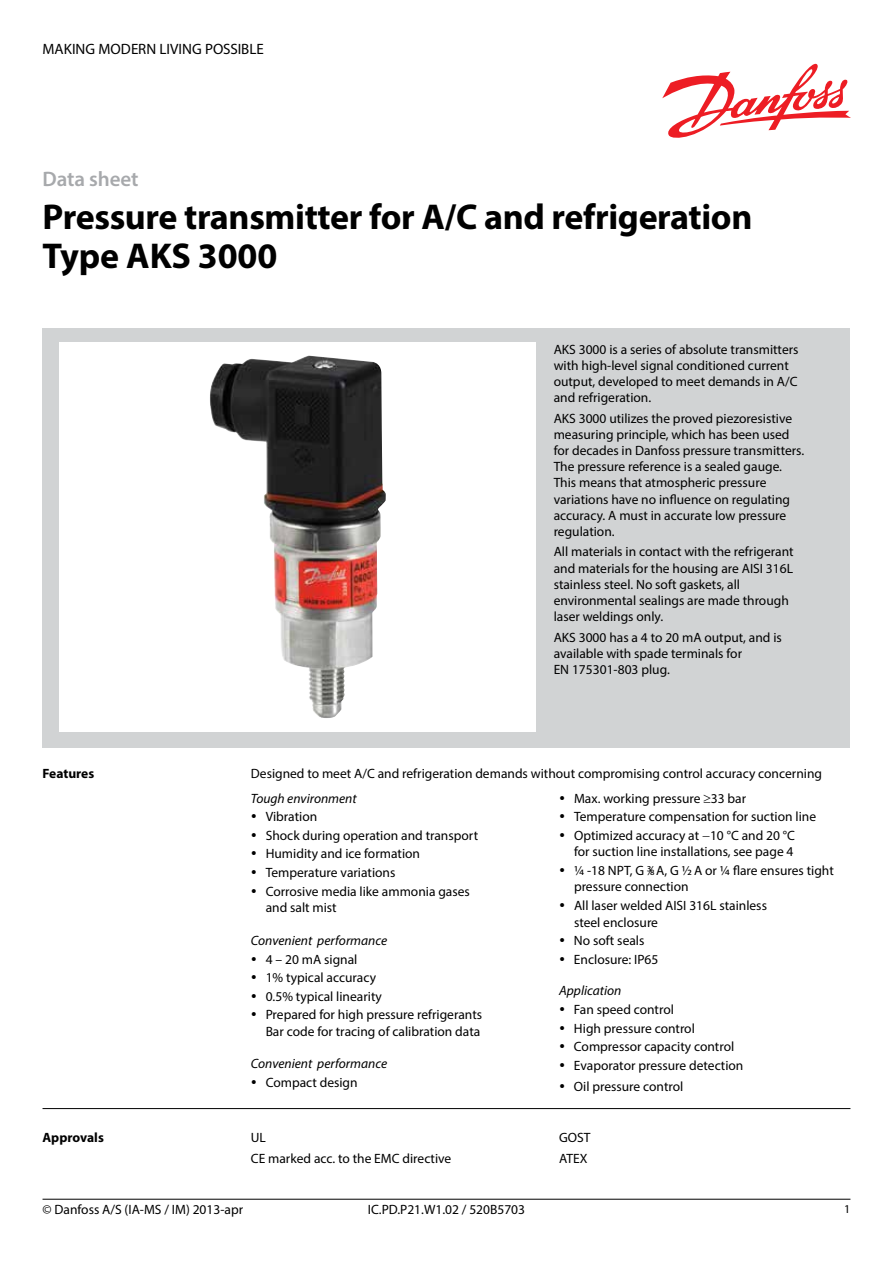
<style>
.page{position:relative;width:893px;height:1263px;background:#fff}
.page>*{position:absolute;margin:0;border:0;box-sizing:border-box;transform-origin:0 0}
.t1{font:700 36px/39px "Myriad Pro";letter-spacing:-.01em;color:#000}
.t2{font:600 21px "Myriad Pro";letter-spacing:-.005em;color:#a7a9ac}
.t3{font:15px "Myriad Pro";color:#000}
.t4{font:13.5px/16.2px "Myriad Pro";color:#000}
.t5{font:italic 13.5px "Myriad Pro";color:#000}
.t6{font:700 13.5px "Myriad Pro";color:#000}
.t7{font:12px "Myriad Pro";color:#000}
</style>
<div class="page">
<svg style="left:662px;top:63px;width:189px;height:75px"></svg>
<hr style="left:43px;top:1199px;width:807px;height:1px;background:#000">
<div style="left:43px;top:328px;width:807px;height:419px;background:#d1d3d4"></div>
<hr style="left:43px;top:1108px;width:807px;height:1px;background:#000">
<div style="left:60px;top:342px;width:476px;height:389px;background:#fff"></div>
<img style="left:210px;top:356px;width:176px;height:362px">
<p class="t3" style="left:43px;top:39px;width:223px">MAKING MODERN LIVING POSSIBLE</p>
<h2 class="t2" style="left:43px;top:165px;width:98px">Data sheet</h2>
<h1 class="t1" style="left:43px;top:196px;width:711px">Pressure transmitter for A/C and refrigeration<br>Type AKS 3000</h1>
<p class="t6" style="left:43px;top:765px;width:53px">Features</p>
<p class="t4" style="left:554px;top:341px;width:246px">AKS 3000 is a series of absolute transmitters with high-level signal conditioned current output, developed to meet demands in A/C and refrigeration.</p>
<p class="t4" style="left:554px;top:410px;width:252px">AKS 3000 utilizes the proved piezoresistive measuring principle, which has been used for decades in Danfoss pressure transmitters.<br>The pressure reference is a sealed gauge.<br>This means that atmospheric pressure variations have no influence on regulating accuracy. A must in accurate low pressure regulation.</p>
<p class="t4" style="left:554px;top:544px;width:241px">All materials in contact with the refrigerant and materials for the housing are AISI 316L stainless steel. No soft gaskets, all environmental sealings are made through laser weldings only.</p>
<p class="t4" style="left:554px;top:629px;width:230px">AKS 3000 has a 4 to 20 mA output, and is available with spade terminals for<br>EN 175301-803 plug.</p>
<p class="t4" style="left:251px;top:765px;width:573px">Designed to meet A/C and refrigeration demands without compromising control accuracy concerning</p>
<p class="t5" style="left:251px;top:790px;width:107px">Tough environment</p>
<p class="t4" style="left:266px;top:807px;width:214px;line-height:18.6px">Vibration<br>Shock during operation and transport<br>Humidity and ice formation<br>Temperature variations<br>Corrosive media like ammonia gases</p>
<p class="t4" style="left:266px;top:899px;width:73px">and salt mist</p>
<p class="t5" style="left:251px;top:932px;width:138px">Convenient performance</p>
<p class="t4" style="left:266px;top:949px;width:218px;line-height:18.6px">4 – 20 mA signal<br>1% typical accuracy<br>0.5% typical linearity<br>Prepared for high pressure refrigerants</p>
<p class="t4" style="left:266px;top:1023px;width:216px">Bar code for tracing of calibration data</p>
<p class="t5" style="left:251px;top:1055px;width:138px">Convenient performance</p>
<p class="t4" style="left:266px;top:1074px;width:93px">Compact design</p>
<p class="t4" style="left:574px;top:788px;width:244px;line-height:18.6px">Max. working pressure ≥33 bar<br>Temperature compensation for suction line<br>Optimized accuracy at −10 °C and 20 °C</p>
<p class="t4" style="left:574px;top:842px;width:261px;line-height:18.6px">for suction line installations, see page 4<br>¼ -18 NPT, G 3⁄8 A, G ½ A or ¼ flare ensures tight</p>
<p class="t4" style="left:574px;top:877px;width:194px;line-height:18.6px">pressure connection<br>All laser welded AISI 316L stainless</p>
<p class="t4" style="left:574px;top:912px;width:86px;line-height:18.6px">steel enclosure<br>No soft seals<br>Enclosure: IP65</p>
<p class="t5" style="left:559px;top:982px;width:64px">Application</p>
<p class="t4" style="left:574px;top:1000px;width:171px;line-height:18.6px">Fan speed control<br>High pressure control<br>Compressor capacity control<br>Evaporator pressure detection</p>
<p class="t4" style="left:574px;top:1078px;width:111px">Oil pressure control</p>
<p class="t6" style="left:43px;top:1129px;width:63px">Approvals</p>
<p class="t4" style="left:251px;top:1127px;width:202px;line-height:20.4px">UL<br>CE marked acc. to the EMC directive</p>
<p class="t4" style="left:559px;top:1127px;width:33px;line-height:20.4px">GOST<br>ATEX</p>
<p class="t4" style="left:43px;top:1201px;width:202px">© Danfoss A/S (IA-MS / IM) 2013-apr</p>
<p class="t4" style="left:368px;top:1201px;width:159px">IC.PD.P21.W1.02 / 520B5703</p>
<p class="t7" style="left:844px;top:1202px;width:8px">1</p>
</div>
